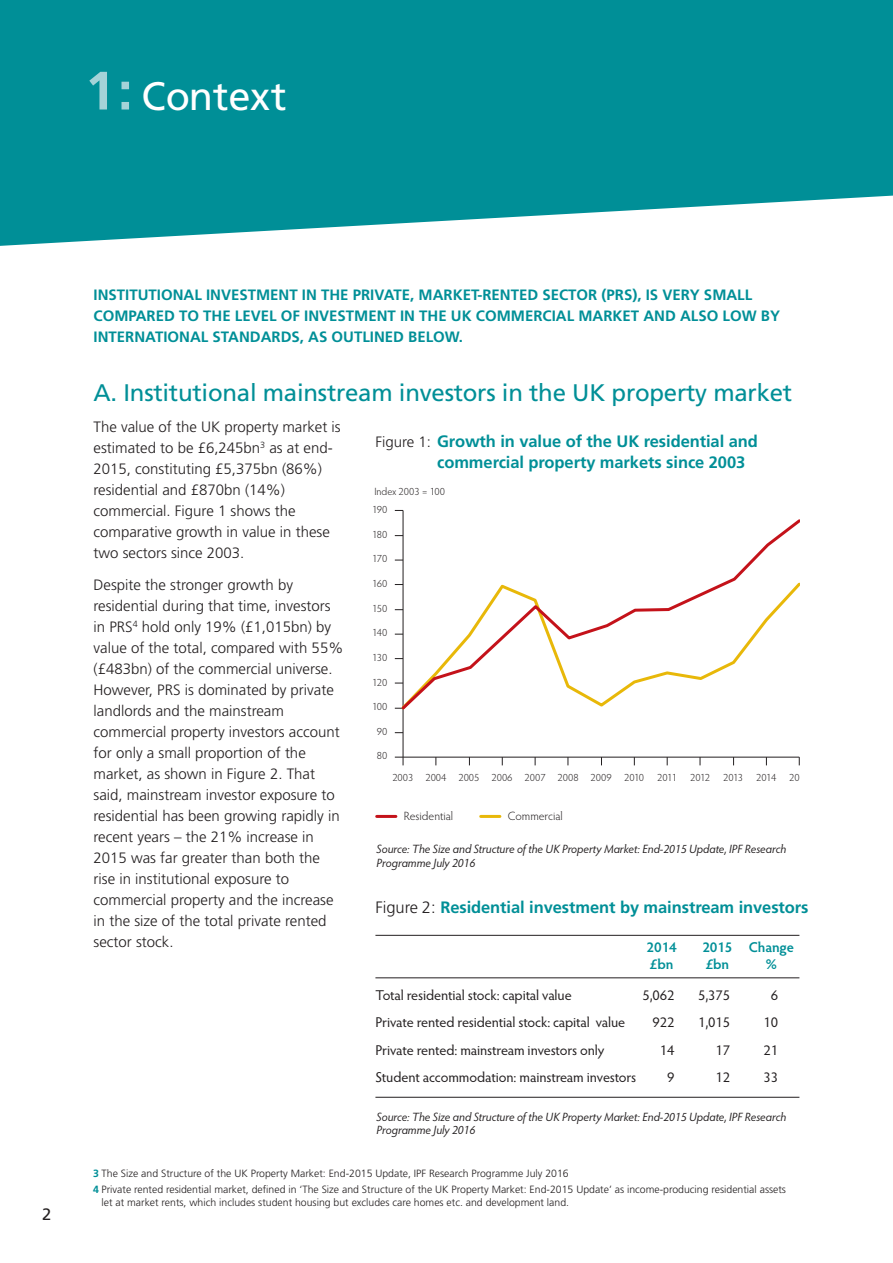
<style>
.page{position:relative;width:893px;height:1263px;background:#fff}
.page>*{position:absolute;margin:0;border:0;box-sizing:border-box;transform-origin:0 0}
.t1{font:39.75px "Frutiger";letter-spacing:-.005em;color:#fff}
.t2{font:24px "Frutiger";letter-spacing:-.01em;color:#008f97}
.t3{font:700 16.5px/21px "Frutiger";letter-spacing:-.005em;color:#008f97}
.t4{font:16.5px "Frutiger";color:#231f20}
.t5{font:300 15px/21px "Frutiger";color:#231f20}
.t6{font:700 15px/21px "Frutiger";color:#008f97}
.t7{font:14.25px "Hypatia Sans Pro";letter-spacing:-.01em;color:#231f20}
.t8{font:600 14.25px "Hypatia Sans Pro";letter-spacing:-.005em;color:#008f97}
.t9{font:italic 12px/13.5px "Hypatia Sans Pro";letter-spacing:-.005em;color:#231f20}
.t10{font:300 12px "Hypatia Sans Pro";color:#231f20}
.t11{font:300 10.5px/15.6px "Frutiger";color:#231f20}
.t12{font:300 10.5px "Hypatia Sans Pro";color:#231f20}
.s1{font-weight:700;font-size:54px;color:#a4d3d8}
.s2{font-weight:300;font-size:15px;color:#231f20}
.s3{font-weight:300;color:#231f20}
.s4{font-weight:700;color:#008f97}
</style>
<div class="page">
<svg style="left:0;top:0;width:893px;height:246px;background:#1a9aa1"></svg>
<hr style="left:377px;top:815px;width:19px;height:3px;background:#c4121a">
<hr style="left:481px;top:815px;width:19px;height:3px;background:#e8b809">
<hr style="left:403px;top:510px;width:1px;height:247px;background:#231f20">
<hr style="left:403px;top:757px;width:396px;height:1px;background:#231f20">
<svg style="left:395px;top:757px;width:9px;height:8px"></svg>
<svg style="left:399px;top:517px;width:400px;height:195px"></svg>
<hr style="left:375px;top:977px;width:424px;height:1px;background:#231f20">
<hr style="left:375px;top:935px;width:424px;height:1px;background:#231f20">
<hr style="left:375px;top:1097px;width:424px;height:1px;background:#231f20">
<h1 class="t1" style="left:85px;top:80px;width:203px"><span class="s1">1:</span> Context</h1>
<p class="t4" style="left:42px;top:1208px;width:11px">2</p>
<p class="t6" style="left:94px;top:286px;width:688px">INSTITUTIONAL INVESTMENT IN THE PRIVATE, MARKET-RENTED SECTOR (PRS), IS VERY SMALL<br>COMPARED TO THE LEVEL OF INVESTMENT IN THE UK COMMERCIAL MARKET AND ALSO LOW BY<br>INTERNATIONAL STANDARDS, AS OUTLINED BELOW.</p>
<h2 class="t2" style="left:94px;top:383px;width:700px">A. Institutional mainstream investors in the UK property market</h2>
<p class="t5" style="left:94px;top:418px;width:249px">The value of the UK property market is estimated to be £6,245bn<sup>3</sup> as at end-<br>2015, constituting £5,375bn (86%) residential and £870bn (14%) commercial. Figure 1 shows the comparative growth in value in these two sectors since 2003.</p>
<p class="t5" style="left:94px;top:575px;width:251px">Despite the stronger growth by residential during that time, investors in PRS<sup>4</sup> hold only 19% (£1,015bn) by value of the total, compared with 55% (£483bn) of the commercial universe.<br>However, PRS is dominated by private landlords and the mainstream commercial property investors account for only a small proportion of the market, as shown in Figure 2. That said, mainstream investor exposure to residential has been growing rapidly in recent years – the 21% increase in 2015 was far greater than both the rise in institutional exposure to commercial property and the increase in the size of the total private rented sector stock.</p>
<p class="t3" style="left:437px;top:432px;width:322px;text-indent:-62px"><span class="s2">Figure 1:</span> Growth in value of the UK residential and commercial property markets since 2003</p>
<p class="t12" style="left:374px;top:488px;width:72px">Index 2003 = 100</p>
<p class="t12" style="left:372px;top:505px;width:17px">190</p>
<p class="t12" style="left:372px;top:530px;width:17px">180</p>
<p class="t12" style="left:372px;top:555px;width:17px">170</p>
<p class="t12" style="left:372px;top:579px;width:17px">160</p>
<p class="t12" style="left:372px;top:604px;width:17px">150</p>
<p class="t12" style="left:372px;top:628px;width:17px">140</p>
<p class="t12" style="left:372px;top:653px;width:17px">130</p>
<p class="t12" style="left:372px;top:678px;width:17px">120</p>
<p class="t12" style="left:372px;top:702px;width:17px">100</p>
<p class="t12" style="left:377px;top:727px;width:12px">90</p>
<p class="t12" style="left:377px;top:752px;width:12px">80</p>
<p class="t12" style="left:392px;top:773px;width:418px">2003 2004 2005 2006 2007 2008 2009 2010 2011 2012 2013 2014 2015</p>
<p class="t10" style="left:404px;top:811px;width:51px">Residential</p>
<p class="t10" style="left:508px;top:811px;width:56px">Commercial</p>
<p class="t9" style="left:377px;top:843px;width:411px">Source: The Size and Structure of the UK Property Market: End-2015 Update, IPF Research<br>Programme July 2016</p>
<p class="t3" style="left:375px;top:898px;width:435px"><span class="s3">Figure 2:</span> Residential investment by mainstream investors</p>
<p class="t8" style="left:647px;top:942px;width:32px">2014</p>
<p class="t8" style="left:702px;top:942px;width:93px">2015 Change</p>
<p class="t8" style="left:650px;top:958px;width:25px">£bn</p>
<p class="t8" style="left:706px;top:958px;width:25px">£bn</p>
<p class="t8" style="left:766px;top:958px;width:13px">%</p>
<p class="t7" style="left:375px;top:990px;width:198px">Total residential stock: capital value</p>
<p class="t7" style="left:642px;top:990px;width:34px">5,062</p>
<p class="t7" style="left:698px;top:990px;width:34px">5,375</p>
<p class="t7" style="left:771px;top:990px;width:9px">6</p>
<p class="t7" style="left:375px;top:1017px;width:251px">Private rented residential stock: capital value</p>
<p class="t7" style="left:653px;top:1017px;width:24px">922</p>
<p class="t7" style="left:698px;top:1017px;width:34px">1,015</p>
<p class="t7" style="left:764px;top:1017px;width:16px">10</p>
<p class="t7" style="left:375px;top:1044px;width:231px">Private rented: mainstream investors only</p>
<p class="t7" style="left:660px;top:1044px;width:16px">14</p>
<p class="t7" style="left:716px;top:1044px;width:16px">17</p>
<p class="t7" style="left:764px;top:1044px;width:16px">21</p>
<p class="t7" style="left:375px;top:1071px;width:262px">Student accommodation: mainstream investors</p>
<p class="t7" style="left:667px;top:1071px;width:9px">9</p>
<p class="t7" style="left:716px;top:1071px;width:16px">12</p>
<p class="t7" style="left:764px;top:1071px;width:16px">33</p>
<p class="t9" style="left:377px;top:1111px;width:411px">Source: The Size and Structure of the UK Property Market: End-2015 Update, IPF Research<br>Programme July 2016</p>
<p class="t11" style="left:93px;top:1167px;width:694px"><span class="s4">3</span> The Size and Structure of the UK Property Market: End-2015 Update, IPF Research Programme July 2016<br><span class="s4">4</span> Private rented residential market, defined in ‘The Size and Structure of the UK Property Market: End-2015 Update’ as income-producing residential assets</p>
<p class="t11" style="left:102px;top:1195px;width:469px">let at market rents, which includes student housing but excludes care homes etc. and development land.</p>
</div>
